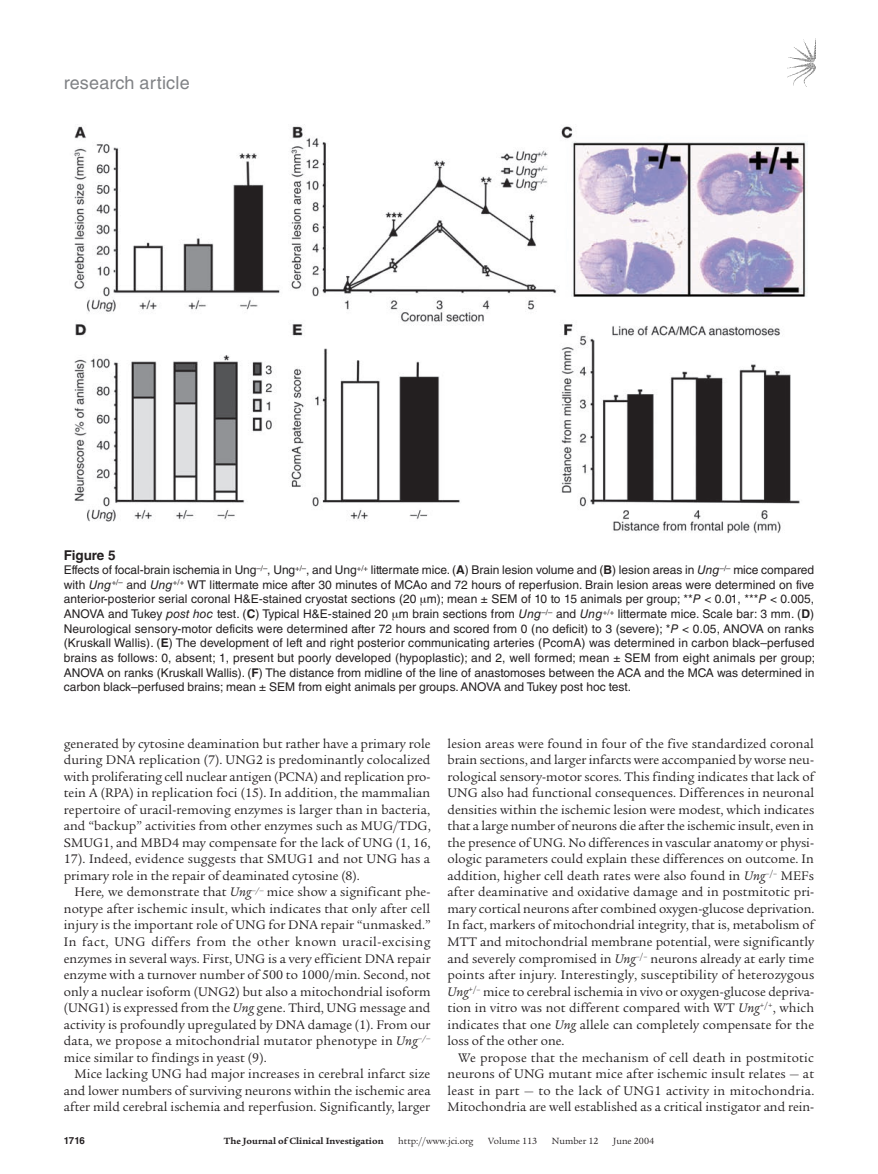
<style>
.page{position:relative;width:878px;height:1174px;background:#fff}
.page>*{position:absolute;margin:0;border:0;box-sizing:border-box;transform-origin:0 0}
.t1{font:18px "Helvetica LT Std";letter-spacing:.01em;color:#808285}
.t2{font:13.5px/16.5px "Legacy Serif Std";color:#231f20;text-align:justify}
.t3{font:700 13.5px "Helvetica LT Std";color:#231f20}
.t4{font:12px/14.7px "Helvetica LT Std";color:#231f20;text-align:justify}
.t5{font:9.75px "Legacy Serif Std";color:#231f20}
.t6{font:700 9.75px "Legacy Serif Std";color:#231f20}
.t7{font:700 9.75px "Helvetica LT Std";color:#231f20}
.s1{font-weight:700}
.s2{font-style:italic}
</style>
<div class="page">
<img style="left:787px;top:39px;width:28px;height:47px">
<img style="left:74px;top:124px;width:733px;height:410px">
<h1 class="t1" style="left:64px;top:72px;width:127px">research article</h1>
<p class="t3" style="left:64px;top:546px;width:53px">Figure 5</p>
<p class="t4" style="left:64px;top:562px;width:753px">Effects of focal-brain ischemia in Ung<sup>–/–</sup>, Ung<sup>+/–</sup>, and Ung<sup>+/+</sup> littermate mice. (<span class="s1">A</span>) Brain lesion volume and (<span class="s1">B</span>) lesion areas in <span class="s2">Ung</span><sup>–/–</sup> mice compared with <span class="s2">Ung</span><sup>+/–</sup> and <span class="s2">Ung</span><sup>+/+</sup> WT littermate mice after 30 minutes of MCAo and 72 hours of reperfusion. Brain lesion areas were determined on five anterior-posterior serial coronal H&amp;E-stained cryostat sections (20 m); mean ± SEM of 10 to 15 animals per group; **<span class="s2">P</span> &lt; 0.01, ***<span class="s2">P</span> &lt; 0.005, ANOVA and Tukey <span class="s2">post hoc</span> test. (<span class="s1">C</span>) Typical H&amp;E-stained 20 m brain sections from <span class="s2">Ung</span><sup>–/–</sup> and <span class="s2">Ung</span><sup>+/+</sup> littermate mice. Scale bar: 3 mm. (<span class="s1">D</span>)<br>Neurological sensory-motor deficits were determined after 72 hours and scored from 0 (no deficit) to 3 (severe); *<span class="s2">P</span> &lt; 0.05, ANOVA on ranks (Kruskall Wallis). (<span class="s1">E</span>) The development of left and right posterior communicating arteries (PcomA) was determined in carbon black–perfused brains as follows: 0, absent; 1, present but poorly developed (hypoplastic); and 2, well formed; mean ± SEM from eight animals per group; ANOVA on ranks (Kruskall Wallis). (<span class="s1">F</span>) The distance from midline of the line of anastomoses between the ACA and the MCA was determined in carbon black–perfused brains; mean ± SEM from eight animals per groups. ANOVA and Tukey post hoc test.</p>
<p class="t2" style="left:64px;top:735px;width:368px">generated by cytosine deamination but rather have a primary role during DNA replication (7). UNG2 is predominantly colocalized with proliferating cell nuclear antigen (PCNA) and replication pro&shy;tein A (RPA) in replication foci (15). In addition, the mammalian repertoire of uracil-removing enzymes is larger than in bacteria, and “backup” activities from other enzymes such as MUG/TDG, SMUG1, and MBD4 may compensate for the lack of UNG (1, 16, 17). Indeed, evidence suggests that SMUG1 and not UNG has a primary role in the repair of deaminated cytosine (8).</p>
<p class="t2" style="left:64px;top:884px;width:368px;text-indent:11px">Here<span class="s2">,</span> we demonstrate that <span class="s2">Ung</span><sup>–/–</sup> mice show a significant phe&shy;notype after ischemic insult, which indicates that only after cell injury is the important role of UNG for DNA repair “unmasked.” In fact, UNG differs from the other known uracil-excising enzymes in several ways. First, UNG is a very efficient DNA repair enzyme with a turnover number of 500 to 1000/min. Second, not only a nuclear isoform (UNG2) but also a mitochondrial isoform (UNG1) is expressed from the <span class="s2">Ung</span> gene. Third, UNG message and activity is profoundly upregulated by DNA damage (1). From our data, we propose a mitochondrial mutator phenotype in <span class="s2">Ung</span><sup>–/– </sup>mice similar to findings in yeast (9).</p>
<p class="t2" style="left:64px;top:1065px;width:368px;text-indent:11px">Mice lacking UNG had major increases in cerebral infarct size and lower numbers of surviving neurons within the ischemic area after mild cerebral ischemia and reperfusion. Significantly, larger</p>
<p class="t2" style="left:447px;top:735px;width:368px">lesion areas were found in four of the five standardized coronal brain sections, and larger infarcts were accompanied by worse neu&shy;rological sensory-motor scores. This finding indicates that lack of UNG also had functional consequences. Differences in neuronal densities within the ischemic lesion were modest, which indicates that a large number of neurons die after the ischemic insult, even in the presence of UNG. No differences in vascular anatomy or physi&shy;ologic parameters could explain these differences on outcome. In addition, higher cell death rates were also found in <span class="s2">Ung</span><sup>–/–</sup> MEFs after deaminative and oxidative damage and in postmitotic pri&shy;mary cortical neurons after combined oxygen-glucose deprivation.<br>In fact, markers of mitochondrial integrity, that is, metabolism of MTT and mitochondrial membrane potential, were significantly and severely compromised in <span class="s2">Ung</span><sup>–/–</sup> neurons already at early time points after injury. Interestingly, susceptibility of heterozygous <span class="s2">Ung</span><sup>+/–</sup> mice to cerebral ischemia in vivo or oxygen-glucose depriva&shy;tion in vitro was not different compared with WT <span class="s2">Ung</span><sup>+/+</sup>, which indicates that one <span class="s2">Ung</span> allele can completely compensate for the loss of the other one.</p>
<p class="t2" style="left:447px;top:1049px;width:368px;text-indent:11px">We propose that the mechanism of cell death in postmitotic neurons of UNG mutant mice after ischemic insult relates — at least in part — to the lack of UNG1 activity in mitochondria.<br>Mitochondria are well established as a critical instigator and rein-</p>
<p class="t7" style="left:64px;top:1134px;width:23px">1716</p>
<p class="t6" style="left:224px;top:1135px;width:161px">The Journal of Clinical Investigation</p>
<p class="t5" style="left:398px;top:1135px;width:77px">http://www.jci.org</p>
<p class="t5" style="left:488px;top:1135px;width:50px">Volume 113</p>
<p class="t5" style="left:552px;top:1135px;width:48px">Number 12</p>
<p class="t5" style="left:613px;top:1135px;width:42px">June 2004</p>
</div>
